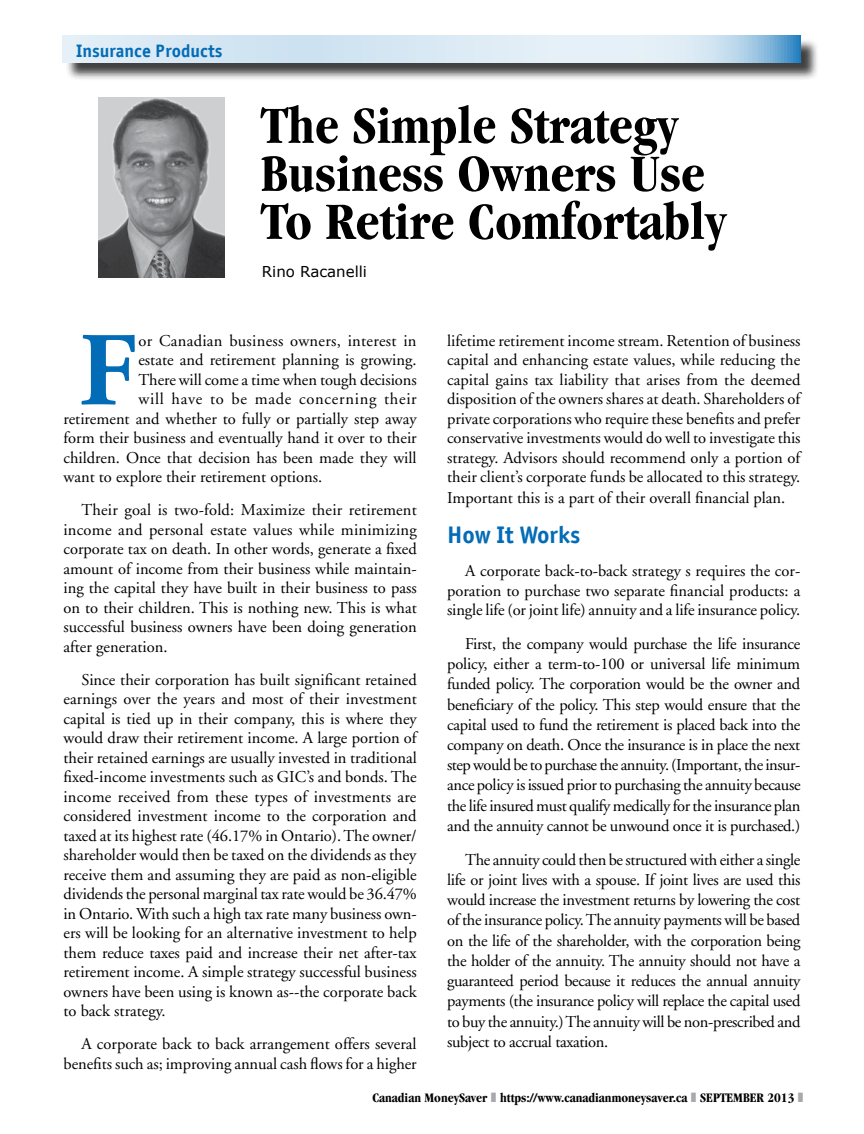
<style>
.page{position:relative;width:864px;height:1134px;background:#fff}
.page>*{position:absolute;margin:0;border:0;box-sizing:border-box;transform-origin:0 0}
.t1{font:700 104.7px "Adobe Garamond";color:#036cb6}
.t2{font:700 condensed 54px/48px "Garamond";color:#000}
.t3{font:700 24px "Officina Sans CTT";color:#036cb6}
.t4{font:700 18px "Officina Sans CTT";color:#036cb6}
.t5{font:16.5px/19.5px "Adobe Garamond";color:#000;text-align:justify}
.t6{font:16.5px "Adobe Garamond";letter-spacing:.02em;color:#000}
.t7{font:16.5px "Adobe Garamond";letter-spacing:.045em;color:#000}
.t8{font:15px "Verdana";color:#000}
.t9{font:700 condensed 13.5px "Garamond";color:#000}
</style>
<div class="page">
<div style="left:65px;top:38px;width:755px;height:44px;background:#000;opacity:.75"></div>
<svg style="left:63px;top:36px;width:738px;height:27px;background:#d1e4f1"></svg>
<img style="left:99px;top:98px;width:126px;height:180px">
<p class="t4" style="left:76px;top:41px;width:148px">Insurance Products</p>
<h2 class="t2" style="left:261px;top:101px;width:467px">The Simple Strategy<br>Business Owners Use<br>To Retire Comfortably</h2>
<p class="t8" style="left:262px;top:262px;width:107px">Rino Racanelli</p>
<h1 class="t1" style="left:79px;top:314px;width:59px">F</h1>
<p class="t6" style="left:138px;top:332px;width:280px">or Canadian business owners, interest in</p>
<p class="t5" style="left:138px;top:351px;width:280px">estate and retirement planning is growing.</p>
<p class="t5" style="left:138px;top:370px;width:280px">There will come a time when tough decisions</p>
<p class="t7" style="left:138px;top:390px;width:280px">will have to be made concerning their</p>
<p class="t5" style="left:63px;top:409px;width:355px">retirement and whether to fully or partially step away</p>
<p class="t5" style="left:63px;top:429px;width:355px">form their business and eventually hand it over to their</p>
<p class="t5" style="left:63px;top:448px;width:355px">children. Once that decision has been made they will</p>
<p class="t5" style="left:63px;top:468px;width:260px">want to explore their retirement options.</p>
<p class="t5" style="left:63px;top:501px;width:355px;text-indent:18px">Their goal is two-fold: Maximize their retirement income and personal estate values while minimizing corporate tax on death. In other words, generate a fixed amount of income from their business while maintain&shy;ing the capital they have built in their business to pass on to their children. This is nothing new. This is what successful business owners have been doing generation after generation.</p>
<p class="t5" style="left:63px;top:670px;width:355px;text-indent:18px">Since their corporation has built significant retained earnings over the years and most of their investment capital is tied up in their company, this is where they would draw their retirement income. A large portion of their retained earnings are usually invested in traditional fixed-income investments such as GIC’s and bonds. The income received from these types of investments are considered investment income to the corporation and taxed at its highest rate (46.17% in Ontario). The owner/ shareholder would then be taxed on the dividends as they receive them and assuming they are paid as non-eligible dividends the personal marginal tax rate would be 36.47% in Ontario. With such a high tax rate many business own&shy;ers will be looking for an alternative investment to help them reduce taxes paid and increase their net after-tax retirement income. A simple strategy successful business owners have been using is known as--the corporate back to back strategy.</p>
<p class="t5" style="left:63px;top:1035px;width:355px;text-align:right">A corporate back to back arrangement offers several benefits such as; improving annual cash flows for a higher</p>
<p class="t5" style="left:447px;top:331px;width:355px">lifetime retirement income stream. Retention of business capital and enhancing estate values, while reducing the capital gains tax liability that arises from the deemed disposition of the owners shares at death. Shareholders of private corporations who require these benefits and prefer conservative investments would do well to investigate this strategy. Advisors should recommend only a portion of their client’s corporate funds be allocated to this strategy.<br>Important this is a part of their overall financial plan.</p>
<h3 class="t3" style="left:447px;top:521px;width:135px">How It Works</h3>
<p class="t5" style="left:447px;top:561px;width:355px;text-indent:18px">A corporate back-to-back strategy s requires the cor&shy;poration to purchase two separate financial products: a single life (or joint life) annuity and a life insurance policy.</p>
<p class="t5" style="left:447px;top:634px;width:355px;line-height:20.2px;text-indent:18px">First, the company would purchase the life insurance policy, either a term-to-100 or universal life minimum funded policy. The corporation would be the owner and beneficiary of the policy. This step would ensure that the capital used to fund the retirement is placed back into the company on death. Once the insurance is in place the next step would be to purchase the annuity. (Important, the insur&shy;ance policy is issued prior to purchasing the annuity because the life insured must qualify medically for the insurance plan and the annuity cannot be unwound once it is purchased.)</p>
<p class="t5" style="left:447px;top:850px;width:355px;line-height:20.2px;text-indent:18px">The annuity could then be structured with either a single life or joint lives with a spouse. If joint lives are used this would increase the investment returns by lowering the cost of the insurance policy. The annuity payments will be based on the life of the shareholder, with the corporation being the holder of the annuity. The annuity should not have a guaranteed period because it reduces the annual annuity payments (the insurance policy will replace the capital used to buy the annuity.) The annuity will be non-prescribed and subject to accrual taxation.</p>
<p class="t9" style="left:372px;top:1090px;width:424px">Canadian MoneySaver https://www.canadianmoneysaver.ca SEPTEMBER 2013</p>
</div>
